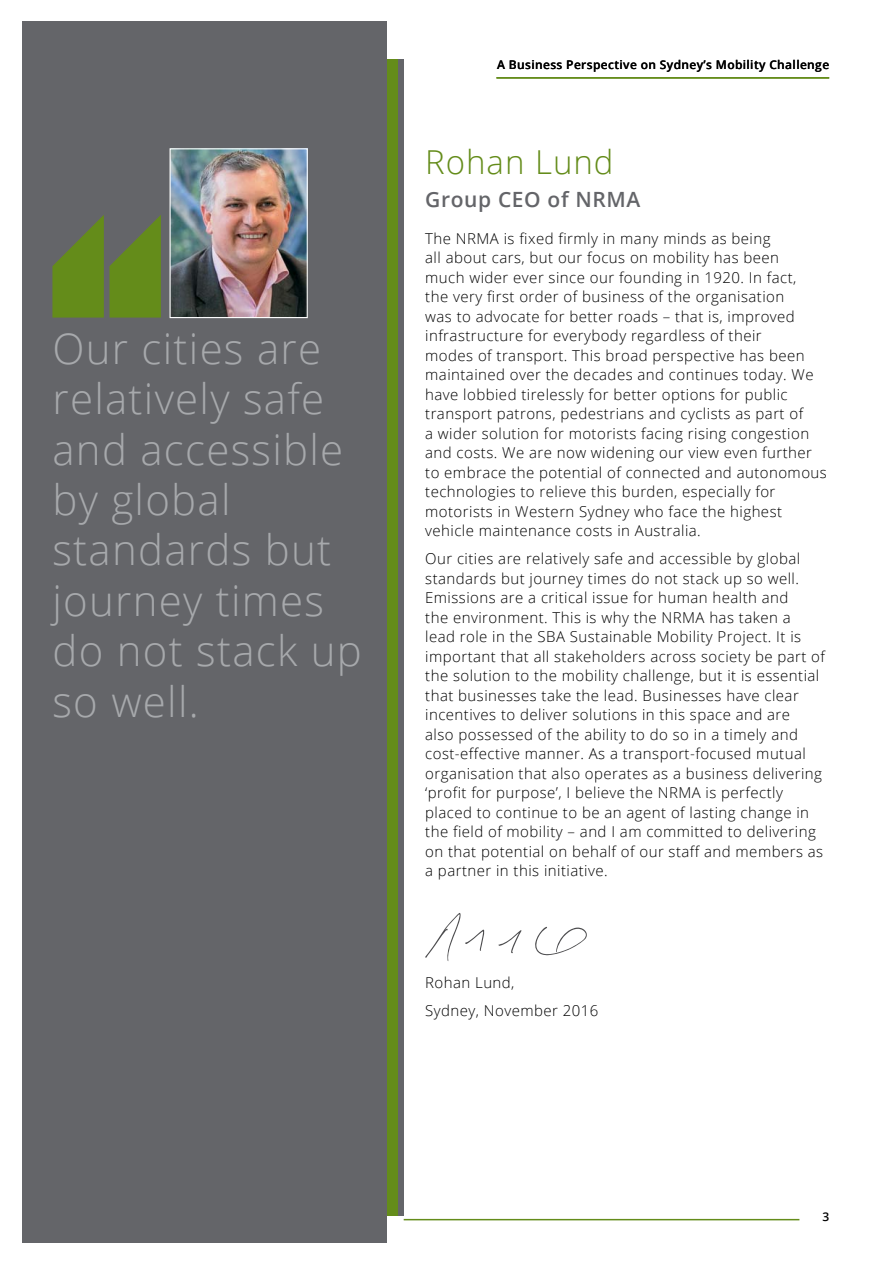
<style>
.page{position:relative;width:893px;height:1263px;background:#fff}
.page>*{position:absolute;margin:0;border:0;box-sizing:border-box;transform-origin:0 0}
.t1{font:300 42px/50.4px "Open Sans";letter-spacing:.03em;color:#a7a9ac}
.t2{font:300 33px "Open Sans";letter-spacing:.03em;color:#648c1a}
.t3{font:600 21px "Open Sans";letter-spacing:.03em;color:#646569}
.t4{font:300 15px/19.5px "Open Sans";letter-spacing:.03em;color:#000}
.t5{font:600 12px "Open Sans";letter-spacing:.03em;color:#000}
</style>
<div class="page">
<hr style="left:404px;top:1219px;width:395px;height:1px;background:#648c1a">
<div style="left:393px;top:60px;width:11px;height:1156px;background:#646569"></div>
<div style="left:387px;top:60px;width:11px;height:1156px;background:#648c1a"></div>
<div style="left:22px;top:21px;width:365px;height:1222px;background:#646569"></div>
<hr style="left:496px;top:77px;width:333px;height:2px;background:#648c1a">
<svg style="left:52px;top:215px;width:109px;height:103px"></svg>
<img style="left:172px;top:150px;width:134px;height:166px">
<div style="left:170px;top:148px;width:138px;height:170px;border:1px solid #fff"></div>
<svg style="left:535px;top:927px;width:52px;height:28px"></svg>
<svg style="left:498px;top:930px;width:24px;height:23px"></svg>
<svg style="left:425px;top:913px;width:59px;height:48px"></svg>
<h1 class="t1" style="left:52px;top:322px;width:311px">Our cities are relatively safe and accessible by global standards but journey times do not stack up so well.</h1>
<p class="t5" style="left:497px;top:56px;width:334px">A Business Perspective on Sydney’s Mobility Challenge</p>
<h2 class="t2" style="left:425px;top:139px;width:190px">Rohan Lund</h2>
<h3 class="t3" style="left:425px;top:185px;width:217px">Group CEO of NRMA</h3>
<p class="t4" style="left:425px;top:228px;width:403px">The NRMA is fixed firmly in many minds as being<br>all about cars, but our focus on mobility has been<br>much wider ever since our founding in 1920. In fact,<br>the very first order of business of the organisation<br>was to advocate for better roads – that is, improved infrastructure for everybody regardless of their<br>modes of transport. This broad perspective has been maintained over the decades and continues today. We have lobbied tirelessly for better options for public transport patrons, pedestrians and cyclists as part of<br>a wider solution for motorists facing rising congestion and costs. We are now widening our view even further to embrace the potential of connected and autonomous technologies to relieve this burden, especially for motorists in Western Sydney who face the highest vehicle maintenance costs in Australia.</p>
<p class="t4" style="left:425px;top:549px;width:401px">Our cities are relatively safe and accessible by global standards but journey times do not stack up so well.<br>Emissions are a critical issue for human health and<br>the environment. This is why the NRMA has taken a<br>lead role in the SBA Sustainable Mobility Project. It is important that all stakeholders across society be part of the solution to the mobility challenge, but it is essential that businesses take the lead. Businesses have clear incentives to deliver solutions in this space and are<br>also possessed of the ability to do so in a timely and cost-effective manner. As a transport-focused mutual organisation that also operates as a business delivering ‘profit for purpose’, I believe the NRMA is perfectly placed to continue to be an agent of lasting change in the field of mobility – and I am committed to delivering on that potential on behalf of our staff and members as a partner in this initiative.</p>
<p class="t4" style="left:425px;top:968px;width:175px;line-height:28px">Rohan Lund,<br>Sydney, November 2016</p>
<p class="t5" style="left:822px;top:1208px;width:8px">3</p>
</div>
